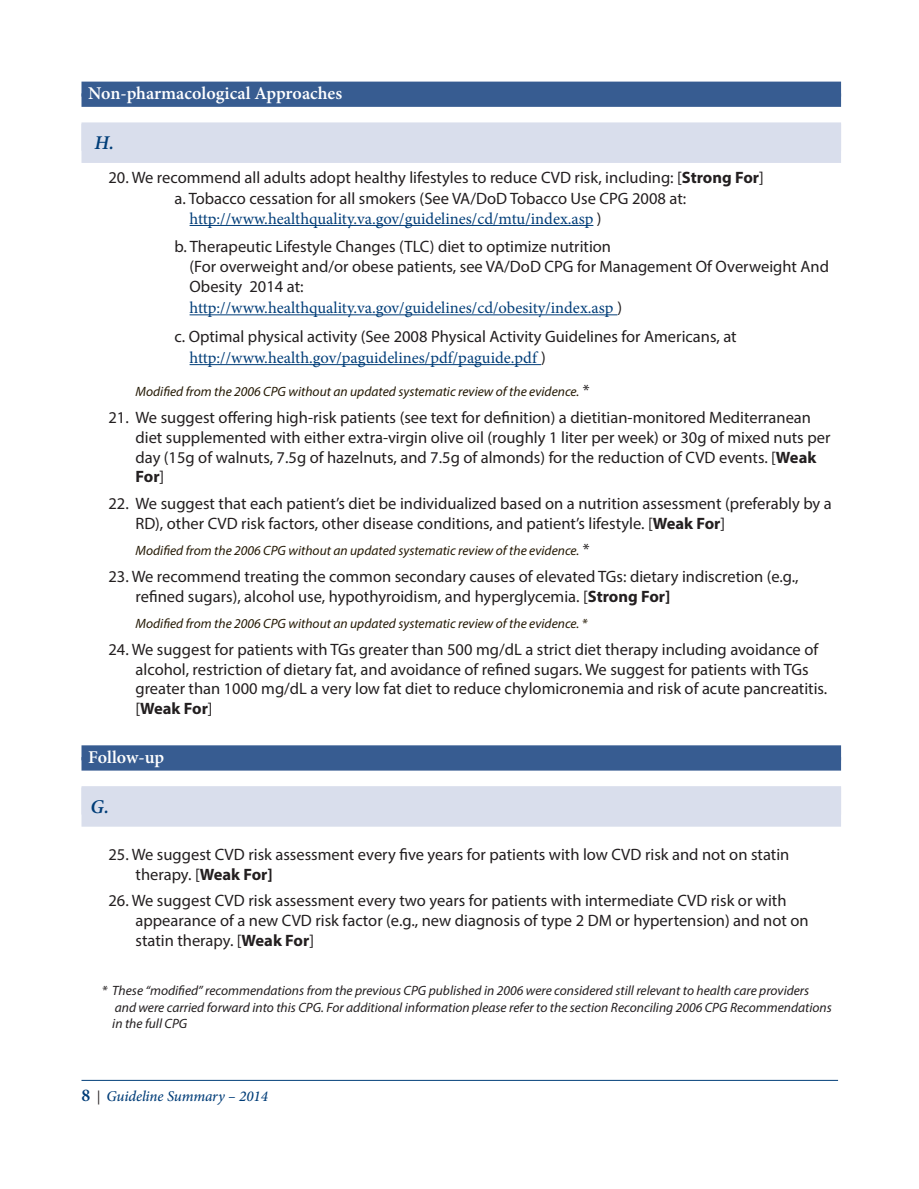
<style>
.page{position:relative;width:919px;height:1189px;background:#fff}
.page>*{position:absolute;margin:0;border:0;box-sizing:border-box;transform-origin:0 0}
.t1{font:italic 600 19.5px "Minion Pro";color:#003d78}
.t2{font:600 18px "Minion Pro";letter-spacing:-.02em;color:#fff}
.t3{font:16.5px/19.8px "Myriad Pro";color:#231f20}
.t4{font:16.5px "Minion Pro";color:#003d78}
.t5{font:italic 500 15px "Minion Pro";letter-spacing:-.01em;color:#003d78}
.t6{font:italic 13.5px/16.2px "Myriad Pro";color:#231f20}
.t7{font:italic 13.5px "Myriad Pro";color:#251a05}
.s1{font-weight:700}
.s2{font-family:"Myriad Pro";color:#231f20}
.s3{font-style:normal;font-size:16.5px;color:#231f20}
.s4{font-weight:600;font-style:normal;font-size:18px}
.s5{font-size:13.95px;color:#231f20}
</style>
<div class="page">
<hr style="left:81px;top:1080px;width:756px;height:1px;background:#003d78">
<div style="left:81px;top:82px;width:759px;height:15px;background:#375c91"></div>
<div style="left:81px;top:93px;width:759px;height:14px;background:#375c91"></div>
<div style="left:81px;top:122px;width:759px;height:41px;background:#d9deec"></div>
<hr style="left:189px;top:225px;width:404px;height:1px;background:#003d78">
<hr style="left:189px;top:314px;width:428px;height:1px;background:#003d78">
<hr style="left:189px;top:364px;width:352px;height:1px;background:#003d78">
<div style="left:81px;top:745px;width:759px;height:15px;background:#375c91"></div>
<div style="left:81px;top:757px;width:759px;height:14px;background:#375c91"></div>
<div style="left:81px;top:786px;width:759px;height:41px;background:#d9deec"></div>
<p class="t2" style="left:88px;top:81px;width:255px">Non-pharmacological Approaches</p>
<p class="t1" style="left:94px;top:130px;width:21px">H.</p>
<p class="t3" style="left:174px;top:166px;width:590px;line-height:21.5px;text-indent:-66px">20. We recommend all adults adopt healthy lifestyles to reduce CVD risk, including: [<span class="s1">Strong For</span>] a. Tobacco cessation for all smokers (See VA/DoD Tobacco Use CPG 2008 at:</p>
<p class="t4" style="left:189px;top:208px;width:413px">http://www.healthquality.va.gov/guidelines/cd/mtu/index.asp <span class="s2">)</span></p>
<p class="t3" style="left:189px;top:236px;width:640px;text-indent:-15px">b. Therapeutic Lifestyle Changes (TLC) diet to optimize nutrition<br>(For overweight and/or obese patients, see VA/DoD CPG for Management Of Overweight And<br>Obesity 2014 at:</p>
<p class="t4" style="left:189px;top:297px;width:434px">http://www.healthquality.va.gov/guidelines/cd/obesity/index.asp <span class="s2">)</span></p>
<p class="t3" style="left:174px;top:326px;width:563px">c. Optimal physical activity (See 2008 Physical Activity Guidelines for Americans, at</p>
<p class="t4" style="left:189px;top:347px;width:357px">http://www.health.gov/paguidelines/pdf/paguide.pdf <span class="s2">)</span></p>
<p class="t7" style="left:135px;top:384px;width:455px">Modified from the 2006 CPG without an updated systematic review of the evidence. <span class="s3">*</span></p>
<p class="t3" style="left:135px;top:407px;width:696px;text-indent:-27px">21. We suggest offering high-risk patients (see text for definition) a dietitian-monitored Mediterranean diet supplemented with either extra-virgin olive oil (roughly 1 liter per week) or 30g of mixed nuts per day (15g of walnuts, 7.5g of hazelnuts, and 7.5g of almonds) for the reduction of CVD events. [<span class="s1">Weak For</span>]</p>
<p class="t3" style="left:135px;top:493px;width:697px;text-indent:-27px">22. We suggest that each patient’s diet be individualized based on a nutrition assessment (preferably by a<br>RD), other CVD risk factors, other disease conditions, and patient’s lifestyle. [<span class="s1">Weak For</span>]</p>
<p class="t7" style="left:135px;top:542px;width:455px">Modified from the 2006 CPG without an updated systematic review of the evidence. <span class="s3">*</span></p>
<p class="t3" style="left:135px;top:566px;width:664px;text-indent:-27px">23. We recommend treating the common secondary causes of elevated TGs: dietary indiscretion (e.g., refined sugars), alcohol use, hypothyroidism, and hyperglycemia. [<span class="s1">Strong For]</span></p>
<p class="t7" style="left:135px;top:615px;width:453px">Modified from the 2006 CPG without an updated systematic review of the evidence. *</p>
<p class="t3" style="left:135px;top:639px;width:693px;text-indent:-27px">24. We suggest for patients with TGs greater than 500 mg/dL a strict diet therapy including avoidance of alcohol, restriction of dietary fat, and avoidance of refined sugars. We suggest for patients with TGs greater than 1000 mg/dL a very low fat diet to reduce chylomicronemia and risk of acute pancreatitis. [<span class="s1">Weak For</span>]</p>
<p class="t2" style="left:88px;top:744px;width:77px">Follow-up</p>
<p class="t1" style="left:90px;top:793px;width:20px">G.</p>
<p class="t3" style="left:135px;top:844px;width:655px;text-indent:-27px">25. We suggest CVD risk assessment every five years for patients with low CVD risk and not on statin therapy. [<span class="s1">Weak For]</span></p>
<p class="t3" style="left:135px;top:891px;width:674px;text-indent:-27px">26. We suggest CVD risk assessment every two years for patients with intermediate CVD risk or with appearance of a new CVD risk factor (e.g., new diagnosis of type 2 DM or hypertension) and not on statin therapy. [<span class="s1">Weak For</span>]</p>
<p class="t6" style="left:112px;top:982px;width:720px;text-indent:-11px">* These “modified” recommendations from the previous CPG published in 2006 were considered still relevant to health care providers and were carried forward into this CPG. For additional information please refer to the section Reconciling 2006 CPG Recommendations in the full CPG</p>
<p class="t5" style="left:81px;top:1086px;width:188px"><span class="s4">8</span> <span class="s5">|</span> Guideline Summary – 2014</p>
</div>
